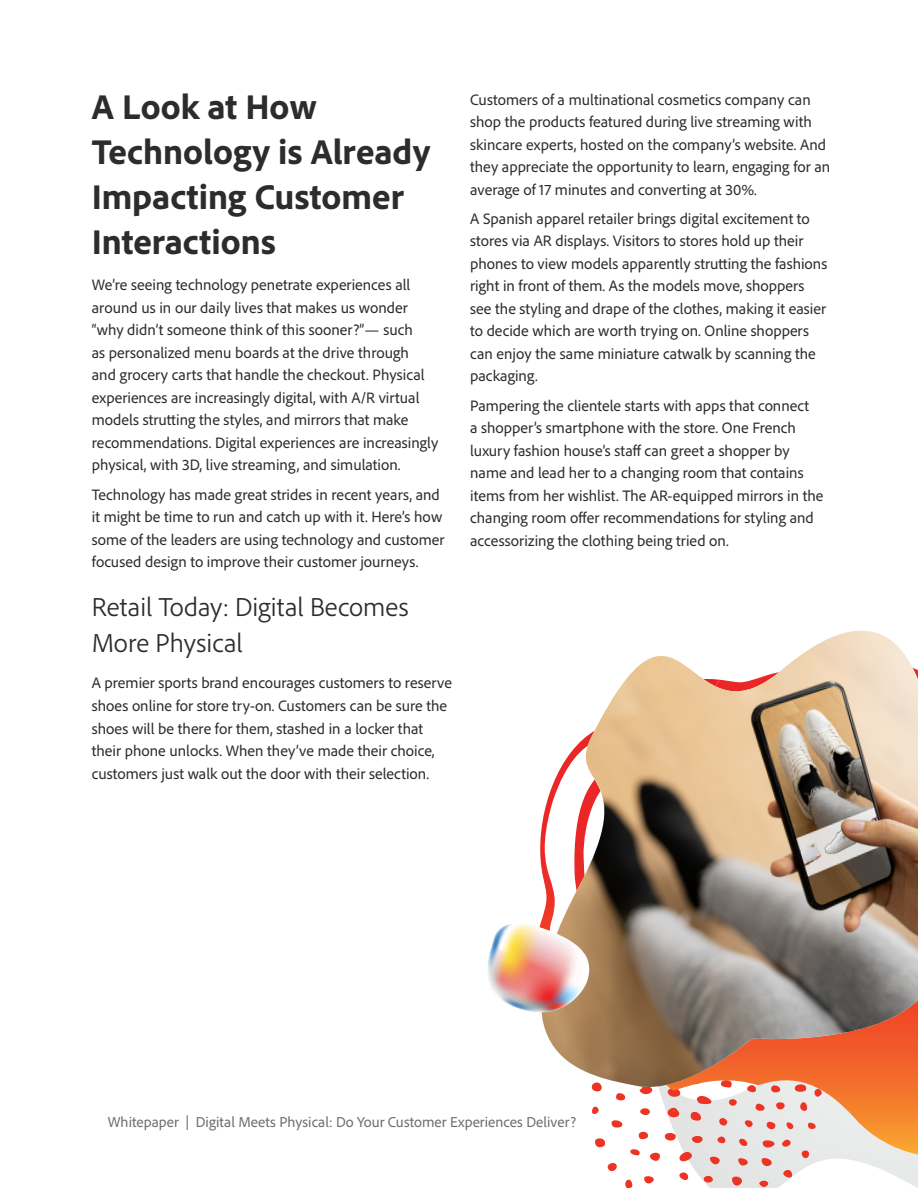
<style>
.page{position:relative;width:918px;height:1188px;background:#fff}
.page>*{position:absolute;margin:0;border:0;box-sizing:border-box;transform-origin:0 0}
.t1{font:800 36px/45px "Adobe Clean";color:#2c2c2c}
.t2{font:300 27px/36px "Adobe Clean";color:#2c2c2c}
.t3{font:15.75px/22.5px "Adobe Clean";color:#2c2c2c}
.t4{font:15px "Adobe Clean";color:#6e6e6e}
</style>
<div class="page">
<svg style="left:592px;top:1095px;width:239px;height:93px"></svg>
<svg style="left:625px;top:1095px;width:293px;height:60px"></svg>
<img style="left:540px;top:630px;width:378px;height:465px">
<img style="left:488px;top:923px;width:102px;height:89px">
<h1 class="t1" style="left:92px;top:83px;width:340px">A Look at How<br>Technology is Already<br>Impacting Customer<br>Interactions</h1>
<p class="t3" style="left:92px;top:273px;width:348px">We’re seeing technology penetrate experiences all around us in our daily lives that makes us wonder “why didn’t someone think of this sooner?”— such<br>as personalized menu boards at the drive through<br>and grocery carts that handle the checkout. Physical experiences are increasingly digital, with A/R virtual models strutting the styles, and mirrors that make recommendations. Digital experiences are increasingly physical, with 3D, live streaming, and simulation.</p>
<p class="t3" style="left:92px;top:483px;width:354px">Technology has made great strides in recent years, and it might be time to run and catch up with it. Here’s how some of the leaders are using technology and customer focused design to improve their customer journeys.</p>
<h2 class="t2" style="left:92px;top:589px;width:319px">Retail Today: Digital Becomes<br>More Physical</h2>
<p class="t3" style="left:92px;top:671px;width:362px">A premier sports brand encourages customers to reserve shoes online for store try-on. Customers can be sure the shoes will be there for them, stashed in a locker that their phone unlocks. When they’ve made their choice, customers just walk out the door with their selection.</p>
<p class="t3" style="left:470px;top:88px;width:362px">Customers of a multinational cosmetics company can shop the products featured during live streaming with skincare experts, hosted on the company’s website. And they appreciate the opportunity to learn, engaging for an average of 17 minutes and converting at 30%.</p>
<p class="t3" style="left:470px;top:207px;width:359px">A Spanish apparel retailer brings digital excitement to stores via AR displays. Visitors to stores hold up their phones to view models apparently strutting the fashions right in front of them. As the models move, shoppers see the styling and drape of the clothes, making it easier to decide which are worth trying on. Online shoppers can enjoy the same miniature catwalk by scanning the packaging.</p>
<p class="t3" style="left:470px;top:394px;width:355px">Pampering the clientele starts with apps that connect<br>a shopper’s smartphone with the store. One French luxury fashion house’s staff can greet a shopper by name and lead her to a changing room that contains items from her wishlist. The AR-equipped mirrors in the changing room offer recommendations for styling and accessorizing the clothing being tried on.</p>
<p class="t4" style="left:108px;top:1112px;width:470px">Whitepaper | Digital Meets Physical: Do Your Customer Experiences Deliver?</p>
</div>
